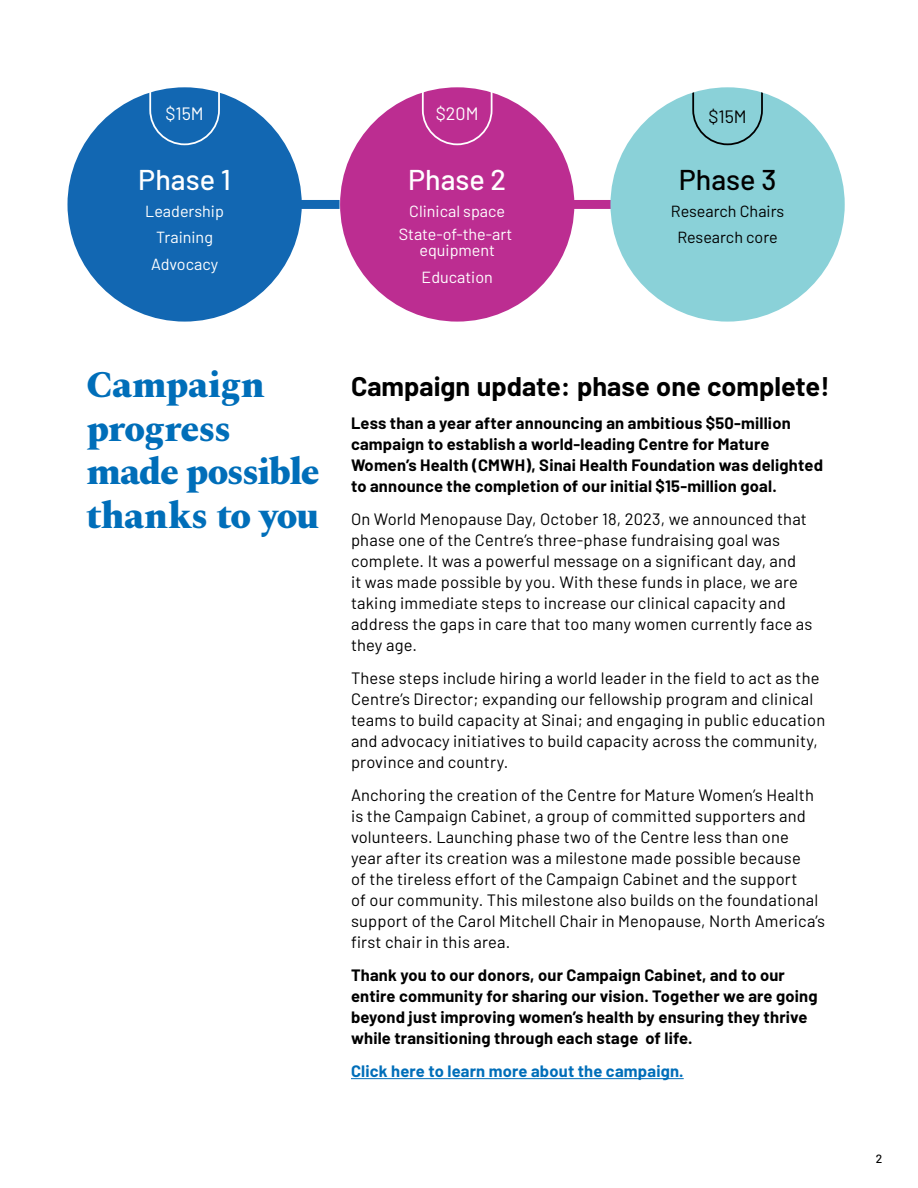
<style>
.page{position:relative;width:918px;height:1188px;background:#fff}
.page>*{position:absolute;margin:0;border:0;box-sizing:border-box;transform-origin:0 0}
.H1_-_25pt_Spectral_Left_Align{font:800 37.5px/43.5px "Spectral";letter-spacing:-.02em;color:#006eb9}
.t1{font:500 28.65px "Barlow";color:#fff}
.t2{font:500 28.65px "Barlow";color:#000}
.H3_-_Barlow_Subtitles{font:700 27px "Barlow";color:#000}
.t3{font:18px "Barlow";color:#fff}
.t4{font:18px "Barlow";color:#000}
.Text_1{font:16.5px/21px "Barlow";letter-spacing:.01em;color:#000}
.Text_1-2{font:700 16.5px/21px "Barlow";letter-spacing:.01em;color:#000}
.Text_1-3{font:700 16.5px "Barlow";letter-spacing:.01em;color:#006eb9}
.t5{font:16.2px/26.5px "Barlow";color:#fff;text-align:center}
.t6{font:16.2px/26.5px "Barlow";color:#000;text-align:center}
.t7{font:500 12px "Barlow";color:#000}
</style>
<div class="page">
<hr style="left:351px;top:1078px;width:333px;height:1px;background:#006eb9">
<div style="left:68px;top:87px;width:234px;height:235px;background:#1267b2;border-radius:50%"></div>
<div style="left:297px;top:200px;width:43px;height:9px;background:#1267b2"></div>
<div style="left:569px;top:200px;width:43px;height:9px;background:#bc2d91"></div>
<div style="left:340px;top:87px;width:234px;height:235px;background:#bc2d91;border-radius:50%"></div>
<div style="left:610px;top:87px;width:235px;height:235px;background:#8ad1d8;border-radius:50%"></div>
<svg style="left:422px;top:87px;width:71px;height:58px"></svg>
<svg style="left:149px;top:87px;width:71px;height:58px"></svg>
<svg style="left:692px;top:87px;width:71px;height:58px"></svg>
<p class="t3" style="left:165px;top:100px;width:40px">$15M</p>
<p class="t4" style="left:708px;top:104px;width:40px">$15M</p>
<p class="t3" style="left:436px;top:100px;width:44px">$20M</p>
<p class="t1" style="left:138px;top:159px;width:94px">Phase 1</p>
<p class="t5" style="left:145px;top:196px;width:80px">Leadership<br>Training<br>Advocacy</p>
<p class="t1" style="left:408px;top:159px;width:100px">Phase 2</p>
<p class="t5" style="left:399px;top:198px;width:115px;line-height:23.2px">Clinical space<br>State-of-the-art</p>
<p class="t5" style="left:419px;top:236px;width:77px;text-align:left">equipment<br>Education</p>
<p class="t2" style="left:679px;top:159px;width:99px">Phase 3</p>
<p class="t6" style="left:671px;top:196px;width:115px">Research Chairs<br>Research core</p>
<p class="H1_-_25pt_Spectral_Left_Align" style="left:86px;top:361px;width:235px">Campaign progress made possible thanks to you</p>
<p class="H3_-_Barlow_Subtitles" style="left:351px;top:366px;width:480px">Campaign update: phase one complete!</p>
<p class="Text_1-2" style="left:351px;top:411px;width:474px">Less than a year after announcing an ambitious $50-million campaign to establish a world-leading Centre for Mature Women’s Health (CMWH), Sinai Health Foundation was delighted to announce the completion of our initial $15-million goal.</p>
<p class="Text_1" style="left:351px;top:508px;width:463px">On World Menopause Day, October 18, 2023, we announced that phase one of the Centre’s three-phase fundraising goal was complete. It was a powerful message on a significant day, and<br>it was made possible by you. With these funds in place, we are taking immediate steps to increase our clinical capacity and address the gaps in care that too many women currently face as they age.</p>
<p class="Text_1" style="left:351px;top:667px;width:476px">These steps include hiring a world leader in the field to act as the Centre’s Director; expanding our fellowship program and clinical teams to build capacity at Sinai; and engaging in public education and advocacy initiatives to build capacity across the community, province and country.</p>
<p class="Text_1" style="left:351px;top:784px;width:476px">Anchoring the creation of the Centre for Mature Women’s Health is the Campaign Cabinet, a group of committed supporters and volunteers. Launching phase two of the Centre less than one<br>year after its creation was a milestone made possible because<br>of the tireless effort of the Campaign Cabinet and the support<br>of our community. This milestone also builds on the foundational support of the Carol Mitchell Chair in Menopause, North America’s first chair in this area.</p>
<p class="Text_1-2" style="left:351px;top:964px;width:468px">Thank you to our donors, our Campaign Cabinet, and to our entire community for sharing our vision. Together we are going beyond just improving women’s health by ensuring they thrive while transitioning through each stage of life.</p>
<p class="Text_1-3" style="left:351px;top:1059px;width:334px">Click here to learn more about the campaign.</p>
<p class="t7" style="left:876px;top:1150px;width:8px">2</p>
</div>
